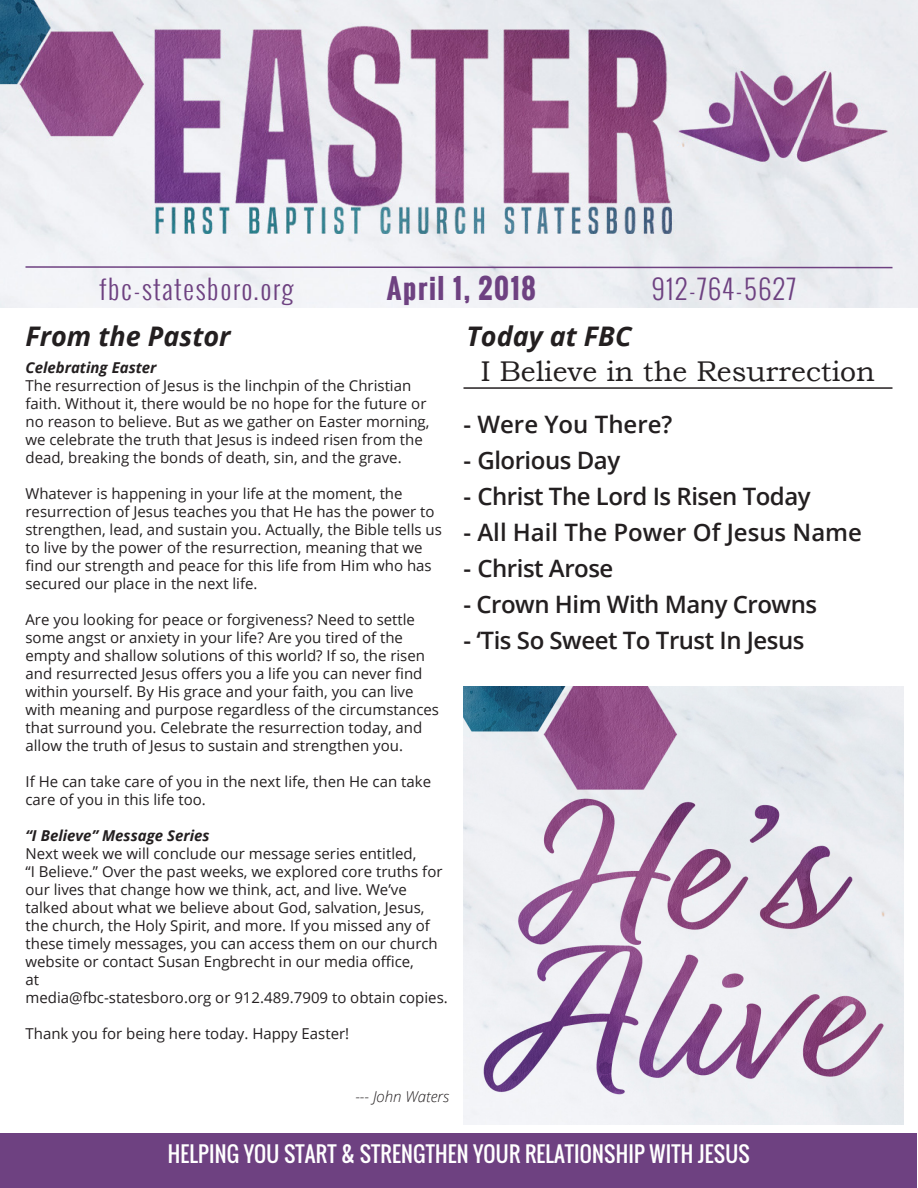
<style>
.page{position:relative;width:918px;height:1188px;background:#fff}
.page>*{position:absolute;margin:0;border:0;box-sizing:border-box;transform-origin:0 0}
.t1{font:28.5px "Bookman Old Style";color:#231f20}
.t2{font:300 27px "Oswald";letter-spacing:.06em;color:#6e4181}
.t3{font:italic 700 27px "Open Sans";color:#231f20}
.t4{font:700 27px "Oswald";letter-spacing:.06em;color:#6e4181}
.t5{font:600 24px "Open Sans";letter-spacing:-.02em;color:#231f20}
.t6{font:600 24px "Open Sans";color:#231f20}
.t7{font:21px "Oswald";letter-spacing:.01em;color:#fff}
.t8{font:15px/18px "Open Sans";color:#231f20}
.t9{font:italic 700 15px "Open Sans";color:#231f20}
.t10{font:italic 300 15px "Open Sans";color:#231f20}
</style>
<div class="page">
<img style="left:0;top:0;width:918px;height:307px">
<div style="left:1px;top:1133px;width:916px;height:54px;background:#6e4181"></div>
<svg style="left:24px;top:265px;width:870px;height:4px"></svg>
<img style="left:464px;top:687px;width:440px;height:437px">
<hr style="left:464px;top:387px;width:428px;height:2px;background:#231f20">
<p class="t4" style="left:387px;top:268px;width:150px">April 1, 2018</p>
<p class="t2" style="left:99px;top:269px;width:195px">fbc-statesboro.org</p>
<p class="t2" style="left:652px;top:269px;width:146px">912-764-5627</p>
<p class="t3" style="left:467px;top:317px;width:166px">Today at FBC</p>
<p class="t3" style="left:26px;top:318px;width:207px">From the Pastor</p>
<p class="t9" style="left:26px;top:357px;width:133px">Celebrating Easter</p>
<p class="t8" style="left:26px;top:376px;width:402px">The resurrection of Jesus is the linchpin of the Christian faith. Without it, there would be no hope for the future or</p>
<p class="t8" style="left:26px;top:412px;width:406px">no reason to believe. But as we gather on Easter morning, we celebrate the truth that Jesus is indeed risen from the dead, breaking the bonds of death, sin, and the grave.</p>
<p class="t8" style="left:26px;top:484px;width:418px">Whatever is happening in your life at the moment, the resurrection of Jesus teaches you that He has the power to strengthen, lead, and sustain you. Actually, the Bible tells us to live by the power of the resurrection, meaning that we find our strength and peace for this life from Him who has secured our place in the next life.</p>
<p class="t8" style="left:26px;top:610px;width:391px">Are you looking for peace or forgiveness? Need to settle some angst or anxiety in your life? Are you tired of the</p>
<p class="t8" style="left:26px;top:646px;width:401px">empty and shallow solutions of this world? If so, the risen and resurrected Jesus offers you a life you can never find within yourself. By His grace and your faith, you can live</p>
<p class="t8" style="left:26px;top:700px;width:415px">with meaning and purpose regardless of the circumstances that surround you. Celebrate the resurrection today, and allow the truth of Jesus to sustain and strengthen you.</p>
<p class="t8" style="left:26px;top:772px;width:407px">If He can take care of you in the next life, then He can take care of you in this life too.</p>
<p class="t9" style="left:26px;top:825px;width:186px">“I Believe” Message Series</p>
<p class="t8" style="left:26px;top:844px;width:392px">Next week we will conclude our message series entitled,</p>
<p class="t8" style="left:26px;top:862px;width:419px">“I Believe.” Over the past weeks, we explored core truths for our lives that change how we think, act, and live. We’ve</p>
<p class="t8" style="left:26px;top:898px;width:414px">talked about what we believe about God, salvation, Jesus, the church, the Holy Spirit, and more. If you missed any of these timely messages, you can access them on our church website or contact Susan Engbrecht in our media office,</p>
<p class="t8" style="left:26px;top:970px;width:15px">at</p>
<p class="t8" style="left:26px;top:988px;width:424px">media@fbc-statesboro.org or 912.489.7909 to obtain copies.</p>
<p class="t8" style="left:26px;top:1024px;width:325px">Thank you for being here today. Happy Easter!</p>
<p class="t1" style="left:481px;top:355px;width:396px">I Believe in the Resurrection</p>
<p class="t6" style="left:464px;top:407px;width:210px">- Were You There?</p>
<p class="t5" style="left:464px;top:443px;width:158px">- Glorious Day</p>
<p class="t5" style="left:464px;top:479px;width:349px">- Christ The Lord Is Risen Today</p>
<p class="t6" style="left:464px;top:515px;width:400px">- All Hail The Power Of Jesus Name</p>
<p class="t5" style="left:464px;top:551px;width:151px">- Christ Arose</p>
<p class="t5" style="left:464px;top:587px;width:355px">- Crown Him With Many Crowns</p>
<p class="t5" style="left:464px;top:623px;width:343px">- ‘Tis So Sweet To Trust In Jesus</p>
<p class="t10" style="left:355px;top:1086px;width:95px">--- John Waters</p>
<p class="t7" style="left:168px;top:1138px;width:583px">HELPING YOU START &amp; STRENGTHEN YOUR RELATIONSHIP WITH JESUS</p>
</div>
